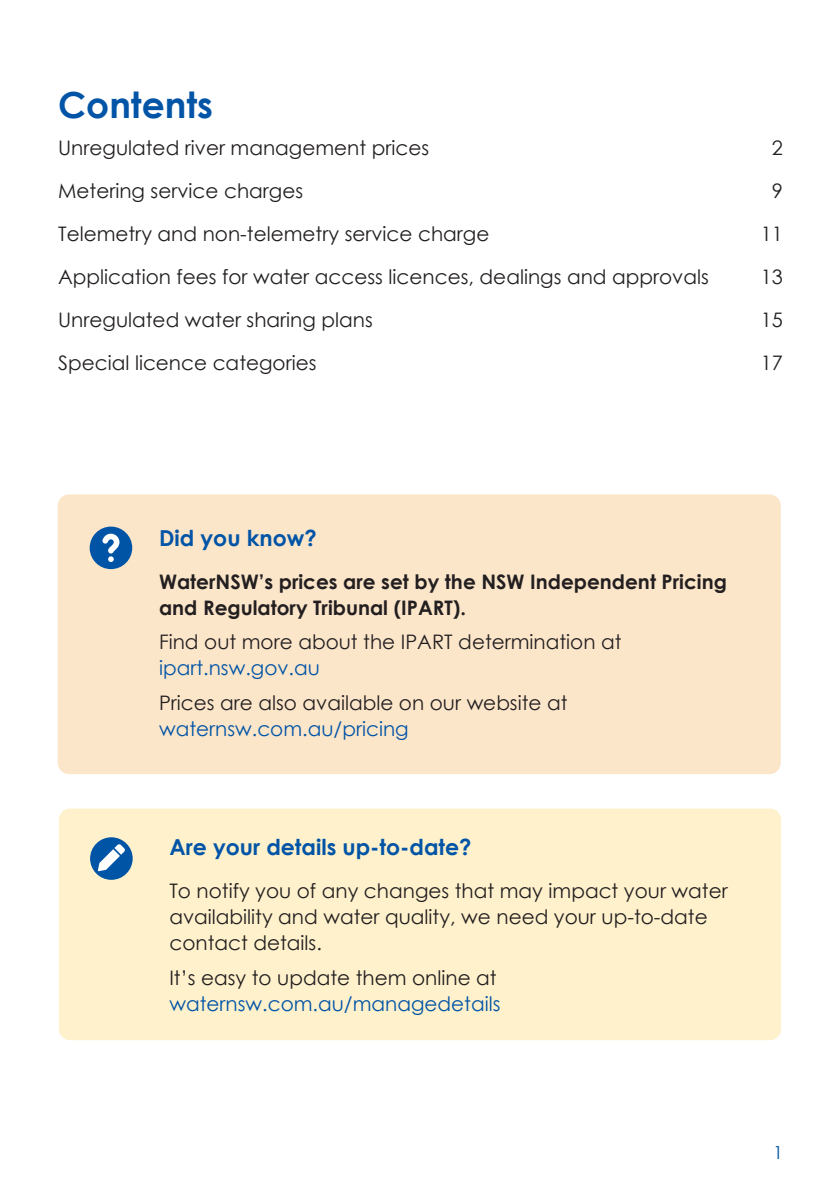
<style>
.page{position:relative;width:840px;height:1191px;background:#fff}
.page>*{position:absolute;margin:0;border:0;box-sizing:border-box;transform-origin:0 0}
.Heading{font:700 36px "Century Gothic";color:#0154a6}
.CTA_Box_header{font:700 22px "Century Gothic";color:#0154a6}
.CTA_Text_Black{font:20px/26px "Century Gothic";color:#231f20}
.CTA_Text_Black-2{font:700 20px/26px "Century Gothic";color:#231f20}
.CTA_Text_Black-3{font:20px/26px "Century Gothic";color:#0154a6}
.t1{font:18px "Century Gothic";color:#0154a6}
.s1{color:#0154a6}
.s2{color:#231f20}
</style>
<div class="page">
<div style="left:58px;top:494px;width:722px;height:280px;background:#fce6ca;border-radius:11px"></div>
<div style="left:90px;top:526px;width:42px;height:43px;background:#0054a6;border-radius:50%"></div>
<svg style="left:102px;top:533px;width:17px;height:29px"></svg>
<div style="left:59px;top:808px;width:721px;height:232px;background:#fef1cc;border-radius:11px"></div>
<div style="left:90px;top:837px;width:43px;height:42px;background:#0054a6;border-radius:50%"></div>
<svg style="left:98px;top:844px;width:27px;height:27px"></svg>
<p class="Heading" style="left:58px;top:77px;width:156px">Contents</p>
<p class="CTA_Text_Black" style="left:58px;top:135px;width:372px">Unregulated river management prices</p>
<p class="CTA_Text_Black" style="left:771px;top:135px;width:13px">2</p>
<p class="CTA_Text_Black" style="left:58px;top:178px;width:246px">Metering service charges</p>
<p class="CTA_Text_Black" style="left:771px;top:178px;width:13px">9</p>
<p class="CTA_Text_Black" style="left:58px;top:221px;width:432px">Telemetry and non-telemetry service charge</p>
<p class="CTA_Text_Black" style="left:760px;top:221px;width:24px">11</p>
<p class="CTA_Text_Black" style="left:58px;top:264px;width:651px">Application fees for water access licences, dealings and approvals</p>
<p class="CTA_Text_Black" style="left:760px;top:264px;width:24px">13</p>
<p class="CTA_Text_Black" style="left:58px;top:307px;width:316px">Unregulated water sharing plans</p>
<p class="CTA_Text_Black" style="left:760px;top:307px;width:24px">15</p>
<p class="CTA_Text_Black" style="left:58px;top:350px;width:260px">Special licence categories</p>
<p class="CTA_Text_Black" style="left:760px;top:350px;width:24px">17</p>
<p class="CTA_Box_header" style="left:159px;top:521px;width:159px">Did you know?</p>
<p class="CTA_Text_Black-2" style="left:159px;top:568px;width:569px">WaterNSW’s prices are set by the NSW Independent Pricing and Regulatory Tribunal (IPART).</p>
<p class="CTA_Text_Black" style="left:159px;top:629px;width:464px">Find out more about the IPART determination at <span class="s1">ipart.nsw.gov.au</span></p>
<p class="CTA_Text_Black" style="left:159px;top:689px;width:410px">Prices are also available on our website at <span class="s1">waternsw.com.au/pricing</span></p>
<p class="CTA_Box_header" style="left:169px;top:830px;width:303px">Are your details up-to-date?</p>
<p class="CTA_Text_Black" style="left:169px;top:878px;width:559px">To notify you of any changes that may impact your water availability and water quality, we need your up-to-date contact details.</p>
<p class="CTA_Text_Black-3" style="left:169px;top:964px;width:332px"><span class="s2">It’s easy to update them online at </span>waternsw.com.au/managedetails</p>
<p class="t1" style="left:772px;top:1140px;width:11px">1</p>
</div>
